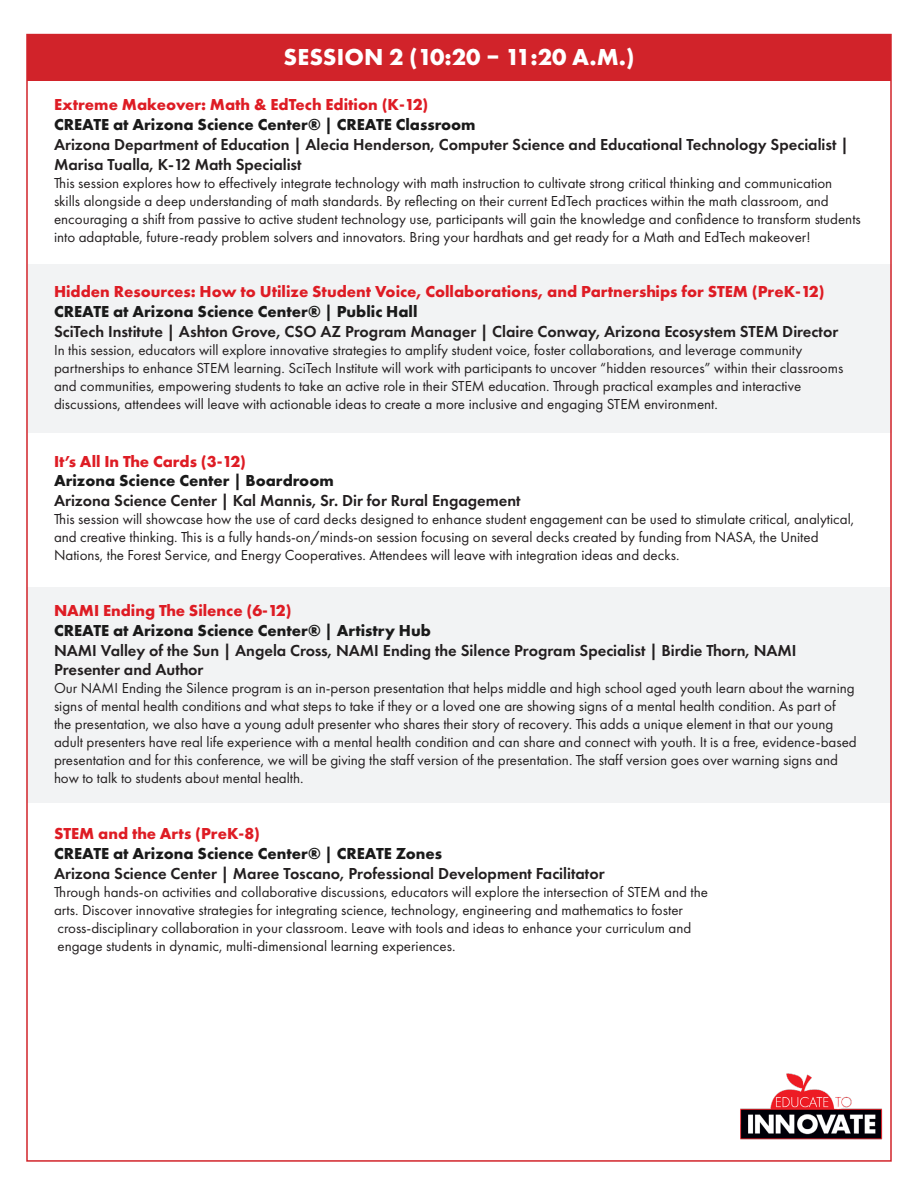
<style>
.page{position:relative;width:918px;height:1188px;background:#fff}
.page>*{position:absolute;margin:0;border:0;box-sizing:border-box;transform-origin:0 0}
.t1{font:700 24px "Futura PT";letter-spacing:.005em;color:#fff}
.t2{font:600 16.5px/19.8px "Futura PT";color:#231f20}
.t3{font:700 16.5px "Futura PT";color:#de1c24}
.t4{font:700 16.5px "Futura PT";color:#1a1a1a}
.t5{font:15px/18px "Futura PT";color:#231f20}
</style>
<div class="page">
<div style="left:28px;top:264px;width:864px;height:169px;background:#f2f3f4"></div>
<div style="left:27px;top:587px;width:864px;height:215px;background:#f2f3f4"></div>
<div style="left:27px;top:34px;width:864px;height:46px;background:#d1232a"></div>
<img style="left:740px;top:1073px;width:143px;height:67px">
<p class="t1" style="left:283px;top:42px;width:353px">SESSION 2 (10:20 – 11:20 A.M.)</p>
<p class="t3" style="left:54px;top:94px;width:376px">Extreme Makeover: Math &amp; EdTech Edition (K-12)</p>
<p class="t4" style="left:54px;top:114px;width:423px">CREATE at Arizona Science Center® | CREATE Classroom</p>
<p class="t2" style="left:54px;top:134px;width:796px">Arizona Department of Education | Alecia Henderson, Computer Science and Educational Technology Specialist |<br>Marisa Tualla, K-12 Math Specialist</p>
<p class="t5" style="left:54px;top:174px;width:808px">This session explores how to effectively integrate technology with math instruction to cultivate strong critical thinking and communication skills alongside a deep understanding of math standards. By reflecting on their current EdTech practices within the math classroom, and encouraging a shift from passive to active student technology use, participants will gain the knowledge and confidence to transform students into adaptable, future-ready problem solvers and innovators. Bring your hardhats and get ready for a Math and EdTech makeover!</p>
<p class="t3" style="left:54px;top:281px;width:772px">Hidden Resources: How to Utilize Student Voice, Collaborations, and Partnerships for STEM (PreK-12)</p>
<p class="t4" style="left:54px;top:301px;width:365px">CREATE at Arizona Science Center® | Public Hall</p>
<p class="t2" style="left:54px;top:321px;width:786px">SciTech Institute | Ashton Grove, CSO AZ Program Manager | Claire Conway, Arizona Ecosystem STEM Director</p>
<p class="t5" style="left:54px;top:341px;width:791px">In this session, educators will explore innovative strategies to amplify student voice, foster collaborations, and leverage community partnerships to enhance STEM learning. SciTech Institute will work with participants to uncover “hidden resources” within their classrooms and communities, empowering students to take an active role in their STEM education. Through practical examples and interactive discussions, attendees will leave with actionable ideas to create a more inclusive and engaging STEM environment.</p>
<p class="t3" style="left:54px;top:450px;width:194px">It’s All In The Cards (3-12)</p>
<p class="t4" style="left:54px;top:470px;width:281px">Arizona Science Center | Boardroom</p>
<p class="t2" style="left:54px;top:491px;width:468px">Arizona Science Center | Kal Mannis, Sr. Dir for Rural Engagement</p>
<p class="t5" style="left:54px;top:510px;width:802px">This session will showcase how the use of card decks designed to enhance student engagement can be used to stimulate critical, analytical, and creative thinking. This is a fully hands-on/minds-on session focusing on several decks created by funding from NASA, the United<br>Nations, the Forest Service, and Energy Cooperatives. Attendees will leave with integration ideas and decks.</p>
<p class="t3" style="left:54px;top:600px;width:239px">NAMI Ending The Silence (6-12)</p>
<p class="t4" style="left:54px;top:620px;width:379px">CREATE at Arizona Science Center® | Artistry Hub</p>
<p class="t2" style="left:54px;top:640px;width:744px">NAMI Valley of the Sun | Angela Cross, NAMI Ending the Silence Program Specialist | Birdie Thorn, NAMI<br>Presenter and Author</p>
<p class="t5" style="left:54px;top:679px;width:804px">Our NAMI Ending the Silence program is an in-person presentation that helps middle and high school aged youth learn about the warning signs of mental health conditions and what steps to take if they or a loved one are showing signs of a mental health condition. As part of<br>the presentation, we also have a young adult presenter who shares their story of recovery. This adds a unique element in that our young adult presenters have real life experience with a mental health condition and can share and connect with youth. It is a free, evidence-based presentation and for this conference, we will be giving the staff version of the presentation. The staff version goes over warning signs and how to talk to students about mental health.</p>
<p class="t3" style="left:54px;top:823px;width:208px">STEM and the Arts (PreK-8)</p>
<p class="t4" style="left:54px;top:843px;width:390px">CREATE at Arizona Science Center® | CREATE Zones</p>
<p class="t2" style="left:54px;top:863px;width:552px">Arizona Science Center | Maree Toscano, Professional Development Facilitator</p>
<p class="t5" style="left:54px;top:883px;width:655px">Through hands-on activities and collaborative discussions, educators will explore the intersection of STEM and the arts. Discover innovative strategies for integrating science, technology, engineering and mathematics to foster cross-disciplinary collaboration in your classroom. Leave with tools and ideas to enhance your curriculum and engage students in dynamic, multi-dimensional learning experiences.</p>
</div>
